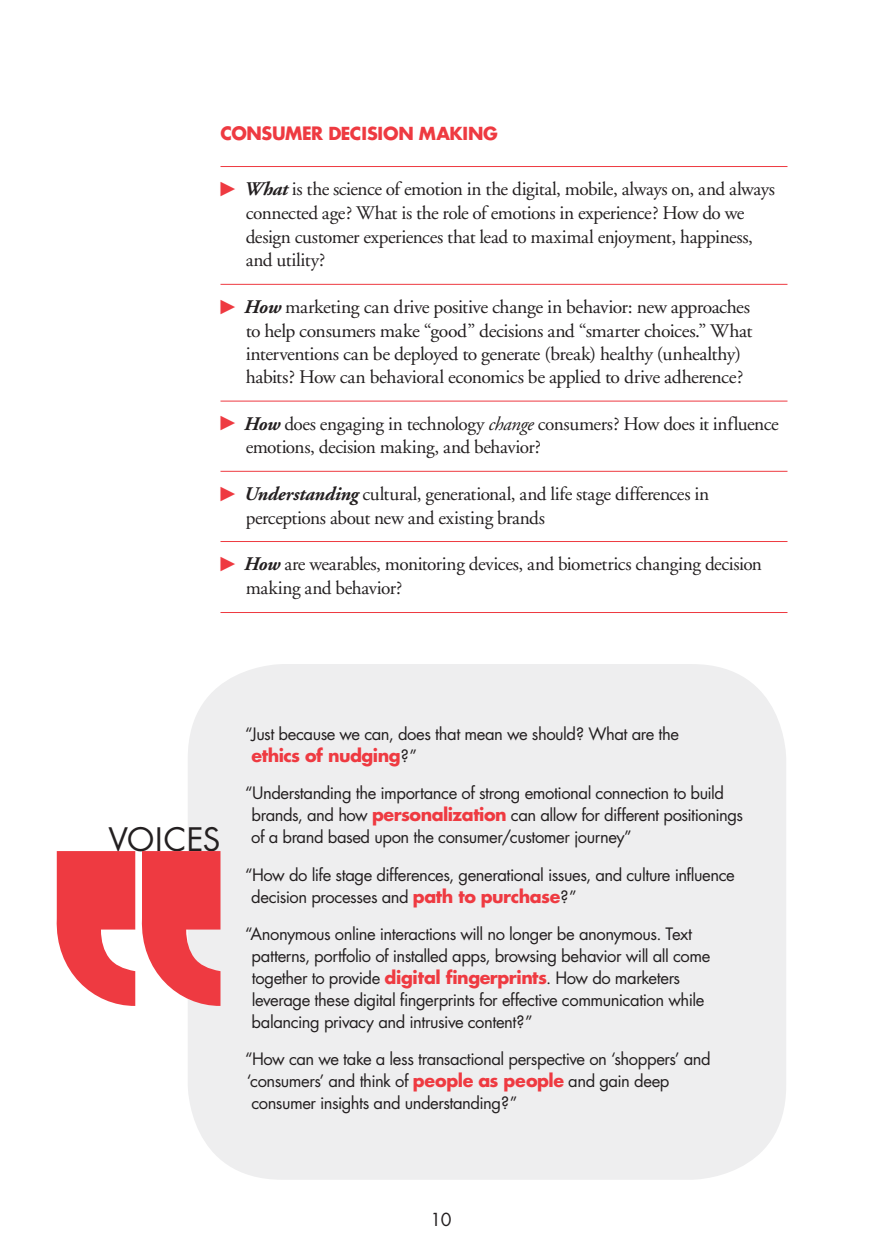
<style>
.page{position:relative;width:882px;height:1260px;background:#fff}
.page>*{position:absolute;margin:0;border:0;box-sizing:border-box;transform-origin:0 0}
.t1{font:31.5px "Futura";letter-spacing:.01em;color:#231f20}
.t2{font:19.25px/23.3px "Adobe Garamond";letter-spacing:-.02em;color:#231f20}
.t3{font:700 17.5px "Futura";letter-spacing:-.025em;color:#ee3a41}
.t4{font:17.5px "Futura";color:#231f20}
.t5{font:16.62px/21.9px "Futura";letter-spacing:-.025em;color:#231f20}
.s1{font-size:18.03px}
.s2{font-weight:700;font-style:italic}
.s3{font-style:italic}
.s4{font-weight:400;font-size:16.62px;color:#231f20}
.s5{font-weight:700;font-size:17.5px;color:#ee3a41}
</style>
<div class="page">
<div style="left:188px;top:664px;width:598px;height:516px;background:#eeeeef;border-radius:94px"></div>
<hr style="left:220px;top:166px;width:568px;height:1px;background:#ee3a41">
<hr style="left:220px;top:284px;width:568px;height:1px;background:#ee3a41">
<hr style="left:220px;top:401px;width:568px;height:1px;background:#ee3a41">
<hr style="left:220px;top:471px;width:568px;height:1px;background:#ee3a41">
<hr style="left:220px;top:541px;width:568px;height:1px;background:#ee3a41">
<hr style="left:220px;top:612px;width:568px;height:1px;background:#ee3a41">
<svg style="left:56px;top:851px;width:164px;height:155px"></svg>
<p class="t3" style="left:220px;top:122px;width:279px"><span class="s1">CONSUMER</span> DECISION MAKING</p>
<p class="t2" style="left:244px;top:178px;width:533px"><span class="s2">What</span> is the science of emotion in the digital, mobile, always on, and always connected age? What is the role of emotions in experience? How do we design customer experiences that lead to maximal enjoyment, happiness, and utility?</p>
<p class="t2" style="left:244px;top:296px;width:510px"><span class="s2">How</span> marketing can drive positive change in behavior: new approaches to help consumers make “good” decisions and “smarter choices.” What interventions can be deployed to generate (break) healthy (unhealthy) habits? How can behavioral economics be applied to drive adherence?</p>
<p class="t2" style="left:244px;top:413px;width:536px"><span class="s2">How</span> does engaging in technology <span class="s3">change</span> consumers? How does it influence emotions, decision making, and behavior?</p>
<p class="t2" style="left:244px;top:483px;width:467px"><span class="s2">Understanding</span> cultural, generational, and life stage differences in perceptions about new and existing brands</p>
<p class="t2" style="left:244px;top:553px;width:519px"><span class="s2">How</span> are wearables, monitoring devices, and biometrics changing decision making and behavior?</p>
<h1 class="t1" style="left:108px;top:819px;width:114px">VOICES</h1>
<p class="t5" style="left:245px;top:723px;width:436px">“Just because we can, does that mean we should? What are the</p>
<p class="t3" style="left:251px;top:744px;width:167px">ethics of nudging<span class="s4">?”</span></p>
<p class="t5" style="left:251px;top:783px;width:493px;text-indent:-6px">“Understanding the importance of strong emotional connection to build brands, and how <span class="s5">personalization</span> can allow for different positionings of a brand based upon the consumer/customer journey”</p>
<p class="t5" style="left:251px;top:864px;width:485px;text-indent:-6px">“How do life stage differences, generational issues, and culture influence decision processes and <span class="s5">path to purchase</span>?”</p>
<p class="t5" style="left:252px;top:923px;width:460px;text-indent:-7px">“Anonymous online interactions will no longer be anonymous. Text patterns, portfolio of installed apps, browsing behavior will all come together to provide <span class="s5">digital fingerprints</span>. How do marketers leverage these digital fingerprints for effective communication while balancing privacy and intrusive content?”</p>
<p class="t5" style="left:245px;top:1049px;width:467px">“How can we take a less transactional perspective on ‘shoppers’ and ‘consumers’ and think of <span class="s5">people as people</span> and gain deep consumer insights and understanding?”</p>
<p class="t4" style="left:430px;top:1209px;width:23px">10</p>
</div>
